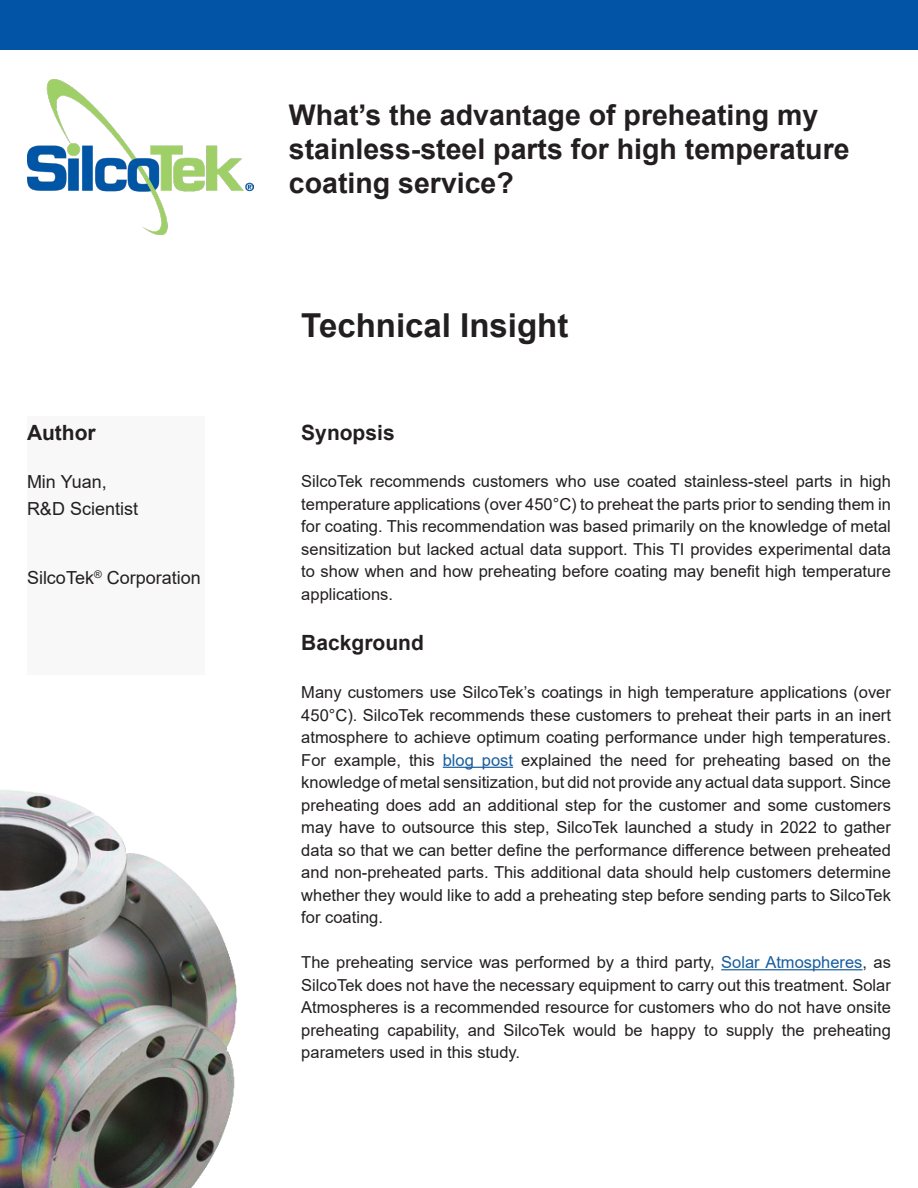
<style>
.page{position:relative;width:918px;height:1188px;background:#fff}
.page>*{position:absolute;margin:0;border:0;box-sizing:border-box;transform-origin:0 0}
.t1{font:700 33px "Arial";color:#231f20}
.t2{font:700 28.5px/34.2px "Arial";color:#231f20}
.t3{font:700 21px "Arial";color:#231f20}
.t4{font:18px "Arial";color:#231f20}
.t5{font:16.5px/22.5px "Arial";color:#231f20;text-align:justify}
.s1{color:#175d9e}
</style>
<div class="page">
<div style="left:27px;top:417px;width:177px;height:258px;background:#f8f8f8"></div>
<div style="left:0;top:0;width:918px;height:50px;background:#0154a6"></div>
<img style="left:27px;top:80px;width:226px;height:154px">
<hr style="left:443px;top:767px;width:70px;height:1px;background:#175d9e">
<hr style="left:721px;top:969px;width:142px;height:1px;background:#175d9e">
<img style="left:0;top:790px;width:237px;height:398px">
<p class="t3" style="left:27px;top:418px;width:70px">Author</p>
<p class="t4" style="left:27px;top:470px;width:81px">Min Yuan,</p>
<p class="t4" style="left:27px;top:497px;width:113px">R&amp;D Scientist</p>
<p class="t4" style="left:27px;top:565px;width:175px">SilcoTek<sup>®</sup> Corporation</p>
<p class="t2" style="left:289px;top:98px;width:562px">What’s the advantage of preheating my stainless-steel parts for high temperature coating service?</p>
<p class="t1" style="left:301px;top:302px;width:269px">Technical Insight</p>
<p class="t3" style="left:301px;top:418px;width:95px">Synopsis</p>
<p class="t5" style="left:301px;top:470px;width:591px">SilcoTek recommends customers who use coated stainless-steel parts in high temperature applications (over 450°C) to preheat the parts prior to sending them in for coating. This recommendation was based primarily on the knowledge of metal sensitization but lacked actual data support. This TI provides experimental data to show when and how preheating before coating may benefit high temperature applications.</p>
<p class="t3" style="left:301px;top:628px;width:124px">Background</p>
<p class="t5" style="left:301px;top:681px;width:591px">Many customers use SilcoTek’s coatings in high temperature applications (over 450°C). SilcoTek recommends these customers to preheat their parts in an inert atmosphere to achieve optimum coating performance under high temperatures.<br>For example, this <span class="s1">blog post</span> explained the need for preheating based on the knowledge of metal sensitization, but did not provide any actual data support. Since preheating does add an additional step for the customer and some customers may have to outsource this step, SilcoTek launched a study in 2022 to gather data so that we can better define the performance difference between preheated and non-preheated parts. This additional data should help customers determine whether they would like to add a preheating step before sending parts to SilcoTek for coating.</p>
<p class="t5" style="left:301px;top:951px;width:591px">The preheating service was performed by a third party, <span class="s1">Solar Atmospheres</span>, as SilcoTek does not have the necessary equipment to carry out this treatment. Solar Atmospheres is a recommended resource for customers who do not have onsite preheating capability, and SilcoTek would be happy to supply the preheating parameters used in this study.</p>
</div>
